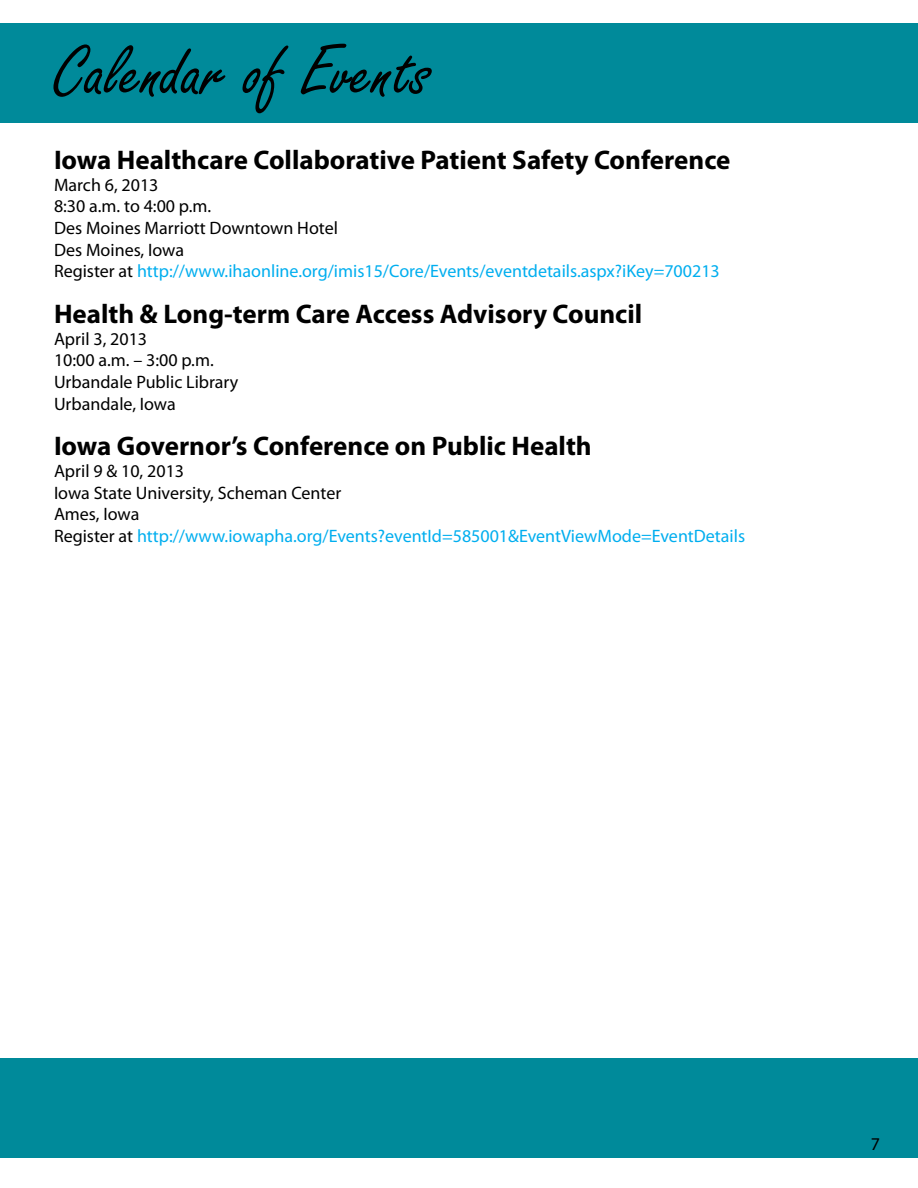
<style>
.page{position:relative;width:918px;height:1188px;background:#fff}
.page>*{position:absolute;margin:0;border:0;box-sizing:border-box;transform-origin:0 0}
.t1{font:76.5px "Freestyle Script";color:#000}
.t2{font:700 27px "Myriad Pro";color:#000}
.t3{font:18px/21.6px "Myriad Pro";color:#000}
.t4{font:18px/21.6px "Myriad Pro";color:#00aeef}
.s1{color:#00aeef}
.s2{color:#000}
</style>
<div class="page">
<div style="left:0;top:24px;width:918px;height:99px;background:#008a9a"></div>
<div style="left:0;top:1058px;width:918px;height:100px;background:#008a9a"></div>
<h1 class="t1" style="left:54px;top:30px;width:379px">Calendar of Events</h1>
<h2 class="t2" style="left:54px;top:143px;width:678px">Iowa Healthcare Collaborative Patient Safety Conference</h2>
<p class="t3" style="left:54px;top:174px;width:667px">March 6, 2013<br>8:30 a.m. to 4:00 p.m.<br>Des Moines Marriott Downtown Hotel<br>Des Moines, Iowa<br>Register at <span class="s1">http://www.ihaonline.org/imis15/Core/Events/eventdetails.aspx?iKey=700213</span></p>
<h2 class="t2" style="left:54px;top:296px;width:590px">Health &amp; Long-term Care Access Advisory Council</h2>
<p class="t3" style="left:54px;top:328px;width:186px">April 3, 2013<br>10:00 a.m. – 3:00 p.m.<br>Urbandale Public Library<br>Urbandale, Iowa</p>
<h2 class="t2" style="left:54px;top:429px;width:539px">Iowa Governor’s Conference on Public Health</h2>
<p class="t4" style="left:54px;top:460px;width:693px"><span class="s2">April 9 &amp; 10, 2013<br>Iowa State University, Scheman Center<br>Ames, Iowa<br>Register at</span> http://www.iowapha.org/Events?eventId=585001&amp;EventViewMode=EventDetails</p>
<p class="t3" style="left:871px;top:1133px;width:11px">7</p>
</div>
